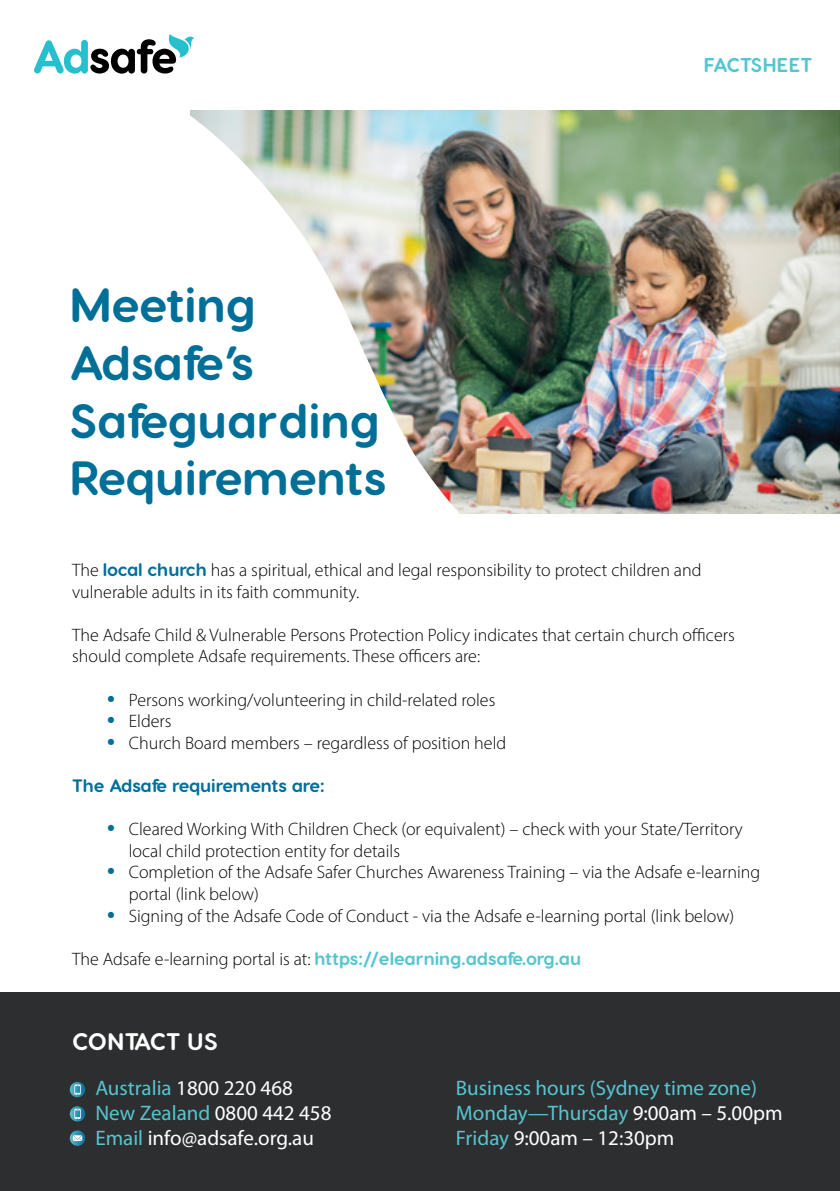
<style>
.page{position:relative;width:840px;height:1191px;background:#fff}
.page>*{position:absolute;margin:0;border:0;box-sizing:border-box;transform-origin:0 0}
.t1{font:700 48px/57.6px "Visby Round CF";color:#006f98}
.t2{font:700 24px "Visby Round CF";letter-spacing:.02em;color:#fff}
.t3{font:21px/25.2px "Myriad Pro";color:#56c5d0}
.t4{font:21px/25.2px "Myriad Pro";color:#fff}
.t5{font:700 20px "Visby Round CF";letter-spacing:.02em;color:#56c5d0}
.t6{font:300 18px/21.6px "Myriad Pro";color:#000}
.t7{font:700 18px "Visby Round CF";color:#56c5d0}
.t8{font:700 18px "Visby Round CF";letter-spacing:-.01em;color:#006f98}
.s1{font-family:"Visby Round CF";font-weight:700;color:#006f98}
.s2{font-family:"Visby Round CF";font-weight:800;font-size:38px;color:#006f98}
.s3{font-family:"Myriad Pro";font-weight:300;color:#000}
.s4{color:#56c5d0}
.s5{color:#fff}
</style>
<div class="page">
<img style="left:747px;top:110px;width:92px;height:404px">
<img style="left:190px;top:110px;width:557px;height:404px">
<div style="left:0;top:992px;width:839px;height:199px;background:#2c2e2f"></div>
<svg style="left:70px;top:1081px;width:15px;height:16px"></svg>
<svg style="left:74px;top:1084px;width:7px;height:10px"></svg>
<svg style="left:70px;top:1106px;width:15px;height:15px"></svg>
<svg style="left:74px;top:1108px;width:7px;height:10px"></svg>
<svg style="left:70px;top:1130px;width:15px;height:15px"></svg>
<svg style="left:73px;top:1135px;width:9px;height:6px"></svg>
<svg style="left:34px;top:34px;width:160px;height:40px"></svg>
<h1 class="t1" style="left:70px;top:277px;width:318px">Meeting<br>Adsafe’s<br>Safeguarding<br>Requirements</h1>
<p class="t5" style="left:703px;top:52px;width:110px">FACTSHEET</p>
<p class="t6" style="left:72px;top:559px;width:630px">The <span class="s1">local church</span> has a spiritual, ethical and legal responsibility to protect children and vulnerable adults in its faith community.</p>
<p class="t6" style="left:72px;top:624px;width:663px">The Adsafe Child &amp; Vulnerable Persons Protection Policy indicates that certain church officers should complete Adsafe requirements. These officers are:</p>
<p class="t6" style="left:106px;top:688px;width:390px"><span class="s2">•</span> Persons working/volunteering in child-related roles</p>
<p class="t6" style="left:106px;top:710px;width:67px"><span class="s2">•</span> Elders</p>
<p class="t6" style="left:106px;top:732px;width:401px"><span class="s2">•</span> Church Board members – regardless of position held</p>
<p class="t8" style="left:72px;top:774px;width:254px">The Adsafe requirements are:</p>
<p class="t6" style="left:129px;top:818px;width:615px;text-indent:-23px"><span class="s2">•</span> Cleared Working With Children Check (or equivalent) – check with your State/Territory local child protection entity for details</p>
<p class="t6" style="left:129px;top:861px;width:632px;text-indent:-23px"><span class="s2">•</span> Completion of the Adsafe Safer Churches Awareness Training – via the Adsafe e-learning portal (link below)</p>
<p class="t6" style="left:106px;top:904px;width:629px"><span class="s2">•</span> Signing of the Adsafe Code of Conduct - via the Adsafe e-learning portal (link below)</p>
<p class="t7" style="left:72px;top:947px;width:510px"><span class="s3">The Adsafe e-learning portal is at:</span> https://elearning.adsafe.org.au</p>
<h2 class="t2" style="left:72px;top:1026px;width:147px">CONTACT US</h2>
<p class="t4" style="left:95px;top:1075px;width:237px"><span class="s4">Australia</span> 1800 220 468<br><span class="s4">New Zealand</span> 0800 442 458<br><span class="s4">Email</span> info@adsafe.org.au</p>
<p class="t3" style="left:455px;top:1075px;width:328px">Business hours (Sydney time zone)<br>Monday—Thursday <span class="s5">9:00am – 5.00pm<br></span>Friday <span class="s5">9:00am – 12:30pm</span></p>
</div>
